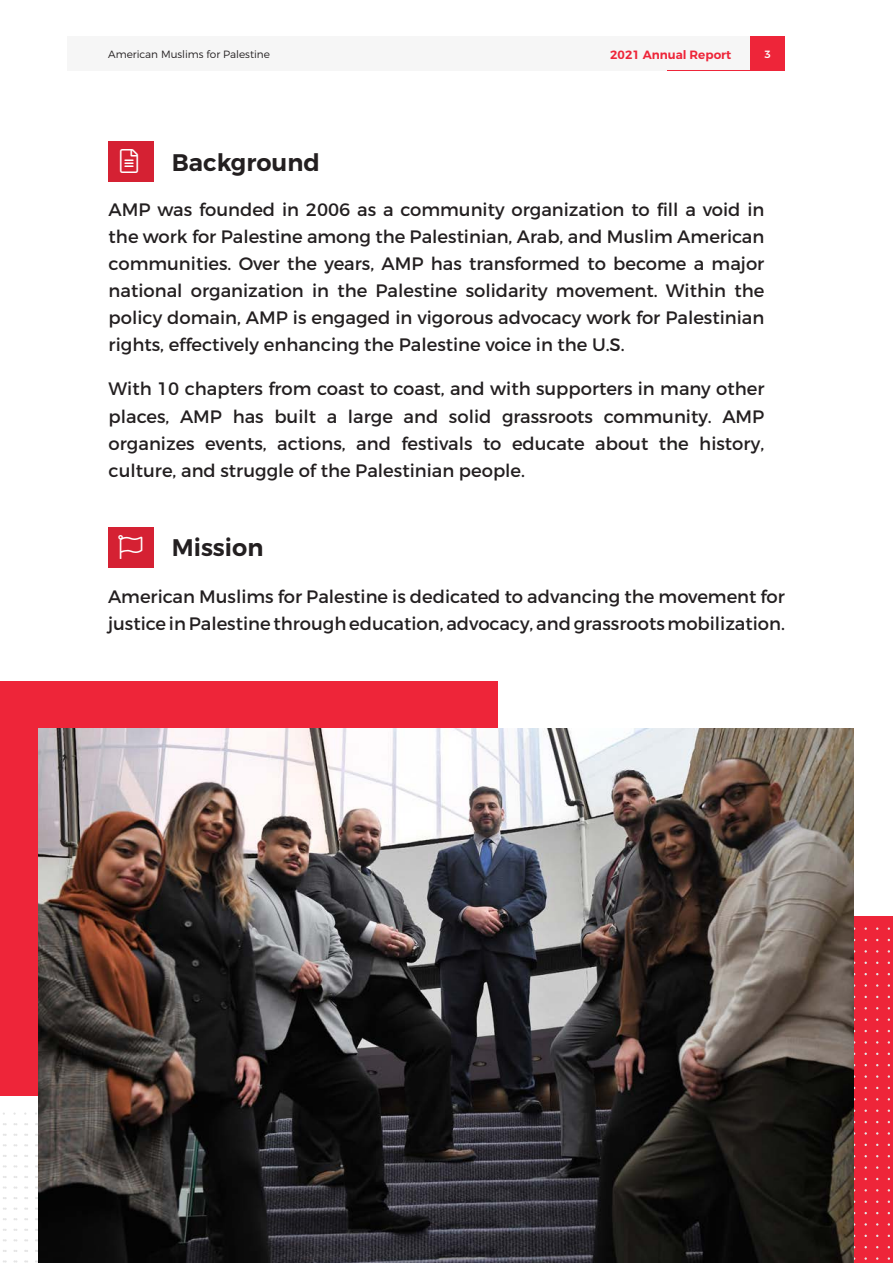
<style>
.page{position:relative;width:893px;height:1263px;background:#fff}
.page>*{position:absolute;margin:0;border:0;box-sizing:border-box;transform-origin:0 0}
.Title_2{font:600 24px "Montserrat";color:#231f20}
.Body_1{font:18px/27px "Montserrat";color:#231f20;text-align:justify}
.t1{font:600 12px "Montserrat";color:#ee2539}
.t2{font:300 10.5px "Montserrat";color:#231f20}
.t3{font:500 10.5px "Montserrat";color:#fff}
</style>
<div class="page">
<div style="left:67px;top:37px;width:684px;height:34px;background:#f6f6f6"></div>
<div style="left:751px;top:37px;width:34px;height:34px;background:#ee2539"></div>
<hr style="left:667px;top:70px;width:118px;height:1px;background:#ee2539">
<div style="left:108px;top:141px;width:45px;height:41px;background:#d52133"></div>
<div style="left:108px;top:527px;width:45px;height:41px;background:#d52133"></div>
<svg style="left:449px;top:916px;width:444px;height:347px;background:#ea2a3d"></svg>
<div style="left:0;top:681px;width:497px;height:415px;background:#ee2539"></div>
<svg style="left:864px;top:1200px;width:3px;height:60px"></svg>
<svg style="left:853px;top:1197px;width:2px;height:65px"></svg>
<svg style="left:876px;top:1200px;width:2px;height:60px"></svg>
<svg style="left:887px;top:1200px;width:3px;height:60px"></svg>
<img style="left:38px;top:728px;width:815px;height:535px">
<p class="t2" style="left:108px;top:48px;width:163px">American Muslims for Palestine</p>
<p class="t1" style="left:610px;top:47px;width:123px">2021 Annual Report</p>
<p class="t3" style="left:765px;top:46px;width:8px">3</p>
<p class="Title_2" style="left:172px;top:147px;width:150px">Background</p>
<p class="Body_1" style="left:109px;top:196px;width:657px">AMP was founded in 2006 as a community organization to fill a void in the work for Palestine among the Palestinian, Arab, and Muslim American communities. Over the years, AMP has transformed to become a major national organization in the Palestine solidarity movement. Within the policy domain, AMP is engaged in vigorous advocacy work for Palestinian rights, effectively enhancing the Palestine voice in the U.S.</p>
<p class="Body_1" style="left:109px;top:375px;width:657px">With 10 chapters from coast to coast, and with supporters in many other places, AMP has built a large and solid grassroots community. AMP organizes events, actions, and festivals to educate about the history, culture, and struggle of the Palestinian people.</p>
<p class="Title_2" style="left:172px;top:533px;width:93px">Mission</p>
<p class="Body_1" style="left:108px;top:583px;width:678px">American Muslims for Palestine is dedicated to advancing the movement for justice in Palestine through education, advocacy, and grassroots mobilization.</p>
</div>
